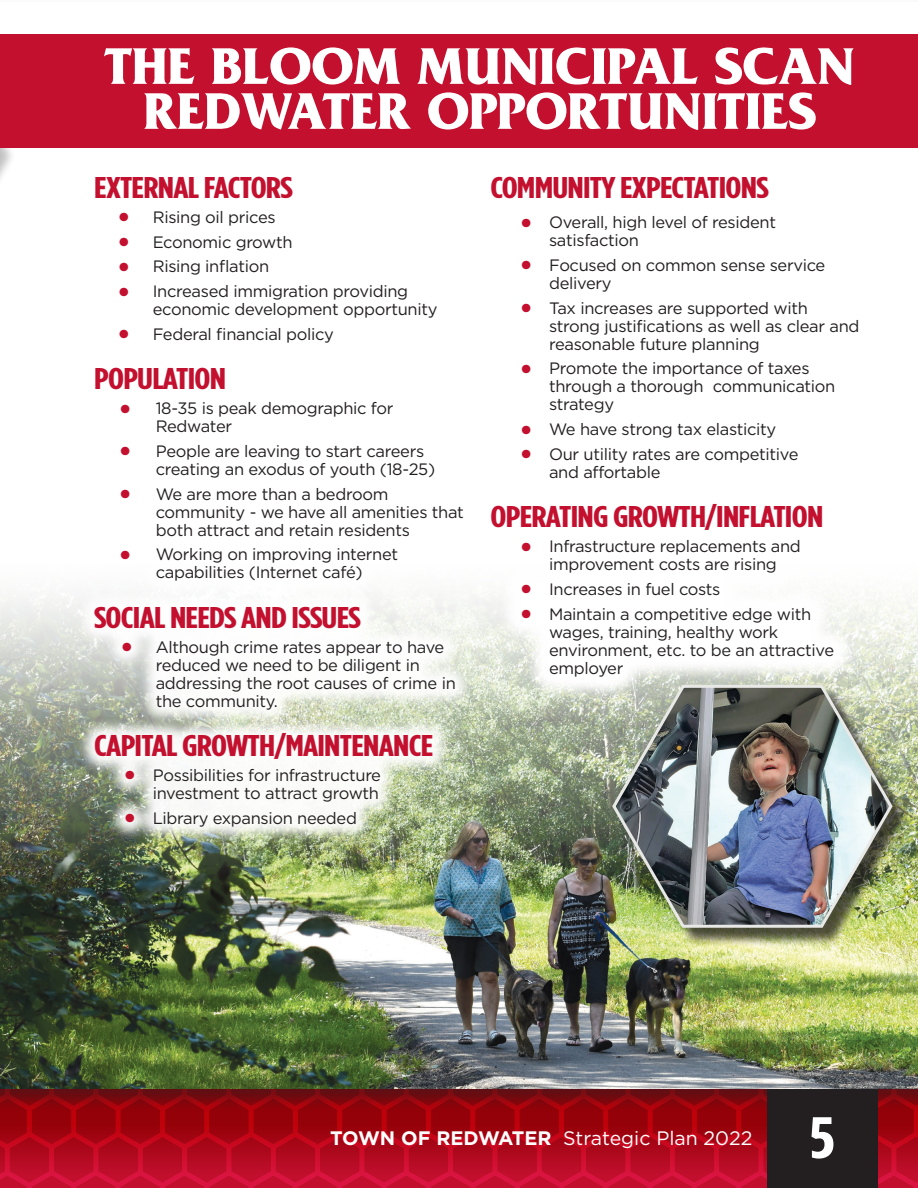
<style>
.page{position:relative;width:918px;height:1188px;background:#fff}
.page>*{position:absolute;margin:0;border:0;box-sizing:border-box;transform-origin:0 0}
.t1{font:700 58.5px "Gotham Condensed";color:#fff;scale:1.27 1}
.t2{font:700 54px/45px "Friz Quadrata";color:#fff;text-align:center}
.t3{font:700 30px "Gotham Condensed";letter-spacing:-.02em;color:#c3102f;scale:1.27 1}
.t4{font:19.5px "Gotham";color:#fff}
.t5{font:16.5px/18px "Gotham";letter-spacing:-.02em;color:#231f20}
.s1{font-weight:700;font-size:28.5px;color:#c3102f}
.s2{font-weight:700}
</style>
<div class="page">
<svg style="left:0;top:1115px;width:918px;height:73px;background:#b3081e"></svg>
<div style="left:767px;top:1087px;width:111px;height:101px;background:#231f20"></div>
<div style="left:0;top:0;width:918px;height:1115px;background:#231f20;opacity:.52"></div>
<div style="left:0;top:2px;width:918px;height:1087px;background:#fff"></div>
<div style="left:0;top:26px;width:16px;height:259px;background:#231f20;opacity:.28"></div>
<img style="left:0;top:889px;width:918px;height:200px">
<div style="left:0;top:34px;width:918px;height:113px;background:#c3102f"></div>
<img style="left:0;top:596px;width:918px;height:293px">
<div style="left:76px;top:158px;width:406px;height:688px;background:#fff;opacity:.95"></div>
<div style="left:466px;top:150px;width:418px;height:552px;background:#fff"></div>
<div style="left:616px;top:687px;width:294px;height:259px;background:#231f20;opacity:.75"></div>
<img style="left:610px;top:682px;width:284px;height:247px">
<h2 class="t2" style="left:105px;top:44px;width:751px">THE BLOOM MUNICIPAL SCAN<br>REDWATER OPPORTUNITIES</h2>
<h3 class="t3" style="left:94px;top:170px;width:158px">EXTERNAL FACTORS</h3>
<p class="t5" style="left:117px;top:208px;width:161px"><span class="s1">•</span> Rising oil prices</p>
<p class="t5" style="left:117px;top:233px;width:177px"><span class="s1">•</span> Economic growth</p>
<p class="t5" style="left:117px;top:257px;width:154px"><span class="s1">•</span> Rising inflation</p>
<p class="t5" style="left:153px;top:282px;width:286px;text-indent:-36px"><span class="s1">•</span> Increased immigration providing economic development opportunity</p>
<p class="t5" style="left:117px;top:325px;width:219px"><span class="s1">•</span> Federal financial policy</p>
<h3 class="t3" style="left:94px;top:361px;width:105px">POPULATION</h3>
<p class="t5" style="left:156px;top:399px;width:239px;text-indent:-38px"><span class="s1">•</span> 18-35 is peak demographic for<br>Redwater</p>
<p class="t5" style="left:156px;top:442px;width:281px;text-indent:-38px"><span class="s1">•</span> People are leaving to start careers creating an exodus of youth (18-25)</p>
<p class="t5" style="left:156px;top:485px;width:310px;text-indent:-38px"><span class="s1">•</span> We are more than a bedroom community - we have all amenities that both attract and retain residents</p>
<p class="t5" style="left:118px;top:545px;width:281px;text-align:center"><span class="s1">•</span> Working on improving internet capabilities (Internet café)</p>
<h3 class="t3" style="left:94px;top:600px;width:211px">SOCIAL NEEDS AND ISSUES</h3>
<p class="t5" style="left:156px;top:638px;width:302px;text-indent:-36px"><span class="s1">•</span> Although crime rates appear to have reduced we need to be diligent in addressing the root causes of crime in the community.</p>
<h3 class="t3" style="left:94px;top:728px;width:269px">CAPITAL GROWTH/MAINTENANCE</h3>
<p class="t5" style="left:123px;top:766px;width:260px;text-align:right"><span class="s1">•</span> Possibilities for infrastructure investment to attract growth</p>
<p class="t5" style="left:123px;top:809px;width:236px"><span class="s1">•</span> Library expansion needed</p>
<h3 class="t3" style="left:491px;top:170px;width:220px">COMMUNITY EXPECTATIONS</h3>
<p class="t5" style="left:549px;top:213px;width:228px;text-indent:-30px"><span class="s1">•</span> Overall, high level of resident satisfaction</p>
<p class="t5" style="left:549px;top:256px;width:278px;text-indent:-30px"><span class="s1">•</span> Focused on common sense service delivery</p>
<p class="t5" style="left:549px;top:299px;width:312px;text-indent:-30px"><span class="s1">•</span> Tax increases are supported with strong justifications as well as clear and reasonable future planning</p>
<p class="t5" style="left:549px;top:359px;width:288px;text-indent:-30px"><span class="s1">•</span> Promote the importance of taxes through a thorough communication strategy</p>
<p class="t5" style="left:519px;top:420px;width:259px"><span class="s1">•</span> We have strong tax elasticity</p>
<p class="t5" style="left:549px;top:445px;width:251px;text-indent:-30px"><span class="s1">•</span> Our utility rates are competitive and affortable</p>
<h3 class="t3" style="left:491px;top:499px;width:263px">OPERATING GROWTH/INFLATION</h3>
<p class="t5" style="left:519px;top:537px;width:283px;text-align:center"><span class="s1">•</span> Infrastructure replacements and improvement costs are rising</p>
<p class="t5" style="left:519px;top:580px;width:203px"><span class="s1">•</span> Increases in fuel costs</p>
<p class="t5" style="left:549px;top:605px;width:287px;text-indent:-30px"><span class="s1">•</span> Maintain a competitive edge with wages, training, healthy work environment, etc. to be an attractive employer</p>
<p class="t4" style="left:330px;top:1127px;width:424px"><span class="s2">TOWN OF REDWATER</span> Strategic Plan 2022</p>
<h1 class="t1" style="left:810px;top:1103px;width:21px">5</h1>
</div>
